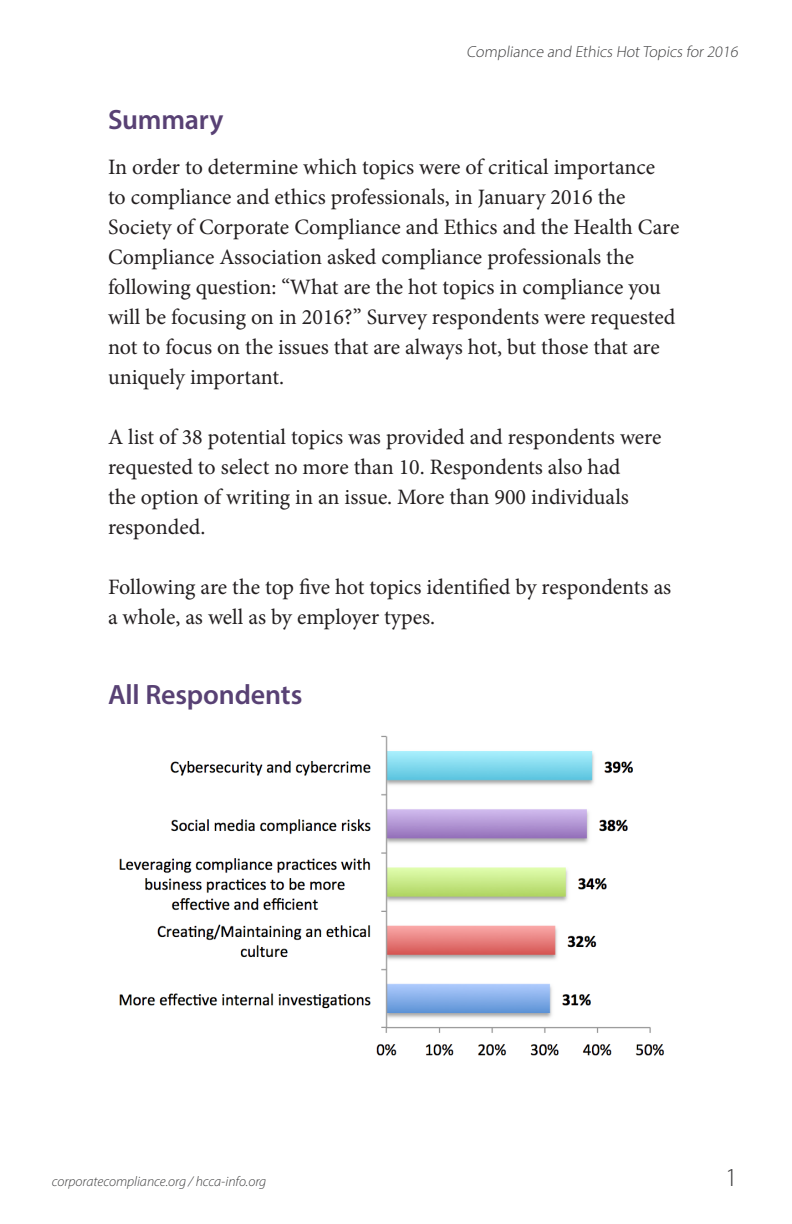
<style>
.page{position:relative;width:792px;height:1224px;background:#fff}
.page>*{position:absolute;margin:0;border:0;box-sizing:border-box;transform-origin:0 0}
.a-head{font:600 28px "Myriad Pro";letter-spacing:-.005em;color:#584174}
.bodytext{font:300 26px "Myriad Pro";color:#3e3e3f}
.bodytext-2{font:22px/30px "Minion Pro";letter-spacing:-.005em;color:#231f20}
.t1{font:300 16px "Myriad Pro";color:#3e3e3f}
.bodytext-3{font:italic 300 14px "Myriad Pro";color:#3e3e3f}
</style>
<div class="page">
<img style="left:119px;top:735px;width:545px;height:321px">
<p class="t1" style="left:467px;top:42px;width:276px">Compliance and Ethics HotTopics for2016</p>
<p class="a-head" style="left:108px;top:102px;width:117px">Summary</p>
<p class="bodytext-2" style="left:108px;top:152px;width:573px">In order to determine which topics were of critical importance<br>to compliance and ethics professionals, in January 2016 the Society of Corporate Compliance and Ethics and the Health Care Compliance Association asked compliance professionals the following question: “What are the hot topics in compliance you will be focusing on in 2016?” Survey respondents were requested not to focus on the issues that are always hot, but those that are uniquely important.</p>
<p class="bodytext-2" style="left:108px;top:422px;width:555px">A list of 38 potential topics was provided and respondents were requested to select no more than 10. Respondents also had<br>the option of writing in an issue. More than 900 individuals responded.</p>
<p class="bodytext-2" style="left:108px;top:572px;width:565px">Following are the top five hot topics identified by respondents as a whole, as well as by employer types.</p>
<p class="a-head" style="left:108px;top:677px;width:196px">All Respondents</p>
<p class="bodytext-3" style="left:52px;top:1173px;width:216px">corporatecompliance.org / hcca-info.org</p>
<p class="bodytext" style="left:725px;top:1162px;width:14px">1</p>
</div>
